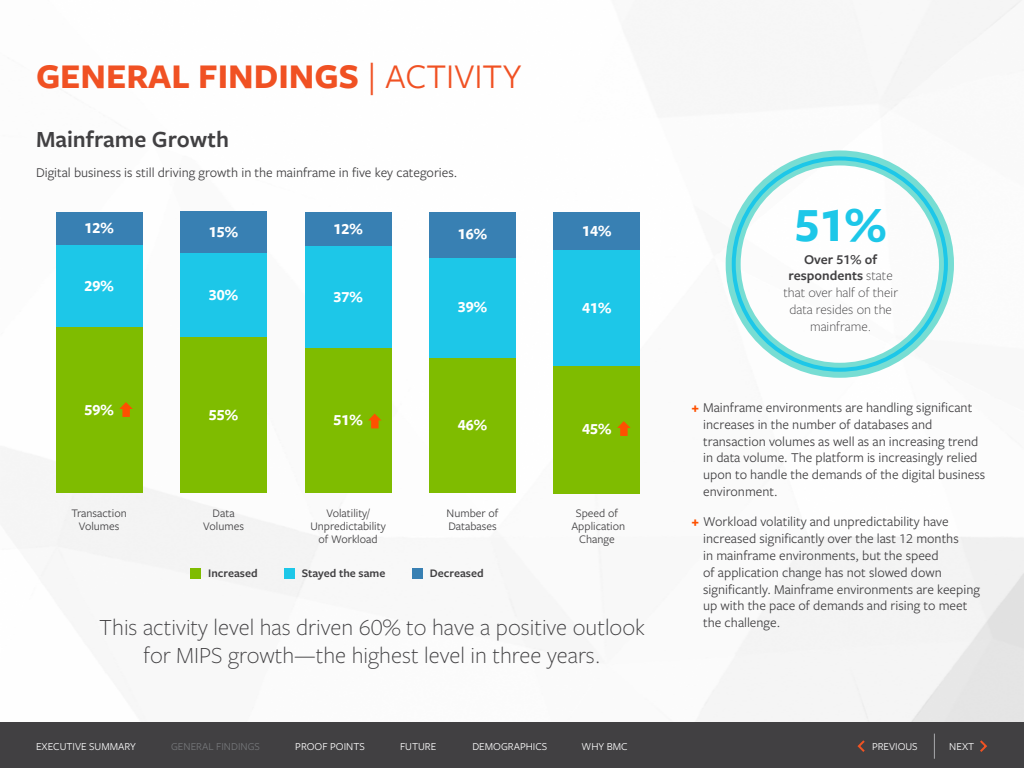
<style>
.page{position:relative;width:1024px;height:768px;background:#fff}
.page>*{position:absolute;margin:0;border:0;box-sizing:border-box;transform-origin:0 0}
.t1{font:700 50px "Freight Sans Pro";color:#1dc7e8}
.t2{font:700 36px "Freight Sans Pro";color:#f05123}
.t3{font:300 24px/28.8px "Freight Sans Pro";color:#414042;text-align:center}
.t4{font:600 24px "Freight Sans Pro";color:#414042}
.t5{font:700 16px "Freight Sans Pro";color:#fff}
.t6{font:14px/16.8px "Freight Sans Pro";color:#414042}
.t7{font:300 14px/16.8px "Freight Sans Pro";color:#414042;text-align:center}
.t8{font:12px/13px "Freight Sans Pro";color:#414042;text-align:center}
.t9{font:600 12px "Freight Sans Pro";color:#414042}
.t10{font:11px "Freight Sans Pro";color:#fff}
.t11{font:11px "Freight Sans Pro";color:#75777a}
.s1{font-weight:400}
.s2{font-weight:600}
.s3{font-weight:700;color:#fe5000}
</style>
<div class="page">
<img style="left:29px;top:0;width:995px;height:722px">
<div style="left:180px;top:212px;width:87px;height:42px;background:#3880b3"></div>
<div style="left:180px;top:253px;width:87px;height:85px;background:#1dc7e8"></div>
<div style="left:180px;top:338px;width:87px;height:155px;background:#7fbc00"></div>
<div style="left:429px;top:212px;width:87px;height:46px;background:#3880b3"></div>
<div style="left:429px;top:258px;width:87px;height:101px;background:#1dc7e8"></div>
<div style="left:429px;top:359px;width:87px;height:134px;background:#7fbc00"></div>
<div style="left:554px;top:212px;width:86px;height:39px;background:#3880b3"></div>
<div style="left:554px;top:251px;width:86px;height:115px;background:#1dc7e8"></div>
<div style="left:554px;top:366px;width:86px;height:127px;background:#7fbc00"></div>
<svg style="left:617px;top:421px;width:14px;height:15px"></svg>
<div style="left:56px;top:212px;width:86px;height:33px;background:#3880b3"></div>
<div style="left:56px;top:245px;width:86px;height:83px;background:#1dc7e8"></div>
<div style="left:56px;top:328px;width:86px;height:165px;background:#7fbc00"></div>
<svg style="left:119px;top:402px;width:14px;height:15px"></svg>
<div style="left:305px;top:212px;width:86px;height:34px;background:#3880b3"></div>
<div style="left:305px;top:246px;width:86px;height:103px;background:#1dc7e8"></div>
<div style="left:305px;top:349px;width:86px;height:144px;background:#7fbc00"></div>
<svg style="left:368px;top:414px;width:14px;height:14px"></svg>
<div style="left:190px;top:568px;width:11px;height:11px;background:#7fbc00"></div>
<div style="left:412px;top:568px;width:11px;height:11px;background:#3880b3"></div>
<div style="left:284px;top:568px;width:11px;height:11px;background:#1dc7e8"></div>
<div style="left:726px;top:150px;width:228px;height:228px;border:15px solid #77ddd3;border-radius:50%"></div>
<div style="left:0;top:722px;width:1024px;height:46px;background:#414042"></div>
<svg style="left:980px;top:740px;width:7px;height:12px"></svg>
<svg style="left:857px;top:740px;width:8px;height:12px"></svg>
<svg style="left:934px;top:734px;width:1px;height:25px"></svg>
<h2 class="t2" style="left:36px;top:51px;width:487px">GENERAL FINDINGS <span class="s1">| ACTIVITY</span></h2>
<h3 class="t4" style="left:36px;top:123px;width:195px">Mainframe Growth</h3>
<p class="t6" style="left:36px;top:164px;width:423px">Digital business is still driving growth in the mainframe in five key categories.</p>
<p class="t5" style="left:85px;top:217px;width:31px">12%</p>
<p class="t5" style="left:209px;top:221px;width:31px">15%</p>
<p class="t5" style="left:333px;top:218px;width:31px">12%</p>
<p class="t5" style="left:458px;top:223px;width:31px">16%</p>
<p class="t5" style="left:85px;top:274px;width:31px">29%</p>
<p class="t5" style="left:209px;top:283px;width:31px">30%</p>
<p class="t5" style="left:333px;top:285px;width:31px">37%</p>
<p class="t5" style="left:458px;top:296px;width:31px">39%</p>
<p class="t5" style="left:85px;top:399px;width:31px">59%</p>
<p class="t5" style="left:209px;top:403px;width:31px">55%</p>
<p class="t5" style="left:333px;top:409px;width:31px">51%</p>
<p class="t5" style="left:458px;top:414px;width:31px">46%</p>
<p class="t8" style="left:72px;top:506px;width:57px">Transaction<br>Volumes</p>
<p class="t8" style="left:203px;top:506px;width:42px">Data<br>Volumes</p>
<p class="t8" style="left:310px;top:506px;width:77px">Volatility/<br>Unpredictability of Workload</p>
<p class="t8" style="left:447px;top:506px;width:53px;text-align:left">Number of<br>Databases</p>
<p class="t9" style="left:208px;top:565px;width:51px">Increased</p>
<p class="t9" style="left:302px;top:565px;width:85px">Stayed the same</p>
<p class="t9" style="left:430px;top:565px;width:55px">Decreased</p>
<p class="t5" style="left:582px;top:220px;width:31px">14%</p>
<p class="t5" style="left:582px;top:297px;width:31px">41%</p>
<p class="t5" style="left:582px;top:418px;width:31px">45%</p>
<p class="t8" style="left:571px;top:506px;width:55px">Speed of<br>Application<br>Change</p>
<h3 class="t3" style="left:99px;top:611px;width:547px">This activity level has driven 60% to have a positive outlook for MIPS growth—the highest level in three years.</h3>
<h1 class="t1" style="left:795px;top:191px;width:93px">51%</h1>
<p class="t7" style="left:783px;top:250px;width:116px"><span class="s2">Over 51% of respondents</span> state that over half of their data resides on the mainframe.</p>
<p class="t6" style="left:703px;top:399px;width:284px;text-indent:-12px"><span class="s3">+</span> Mainframe environments are handling significant increases in the number of databases and transaction volumes as well as an increasing trend in data volume. The platform is increasingly relied upon to handle the demands of the digital business environment.</p>
<p class="t6" style="left:703px;top:513px;width:278px;text-indent:-12px"><span class="s3">+</span> Workload volatility and unpredictability have increased significantly over the last 12 months<br>in mainframe environments, but the speed<br>of application change has not slowed down significantly. Mainframe environments are keeping up with the pace of demands and rising to meet the challenge.</p>
<p class="t10" style="left:36px;top:739px;width:101px">EXECUTIVE SUMMARY</p>
<p class="t11" style="left:171px;top:739px;width:90px">GENERAL FINDINGS</p>
<p class="t10" style="left:295px;top:739px;width:71px">PROOF POINTS</p>
<p class="t10" style="left:400px;top:739px;width:38px">FUTURE</p>
<p class="t10" style="left:472px;top:739px;width:76px">DEMOGRAPHICS</p>
<p class="t10" style="left:582px;top:739px;width:48px">WHY BMC</p>
<p class="t10" style="left:872px;top:739px;width:47px">PREVIOUS</p>
<p class="t10" style="left:949px;top:739px;width:26px">NEXT</p>
</div>
